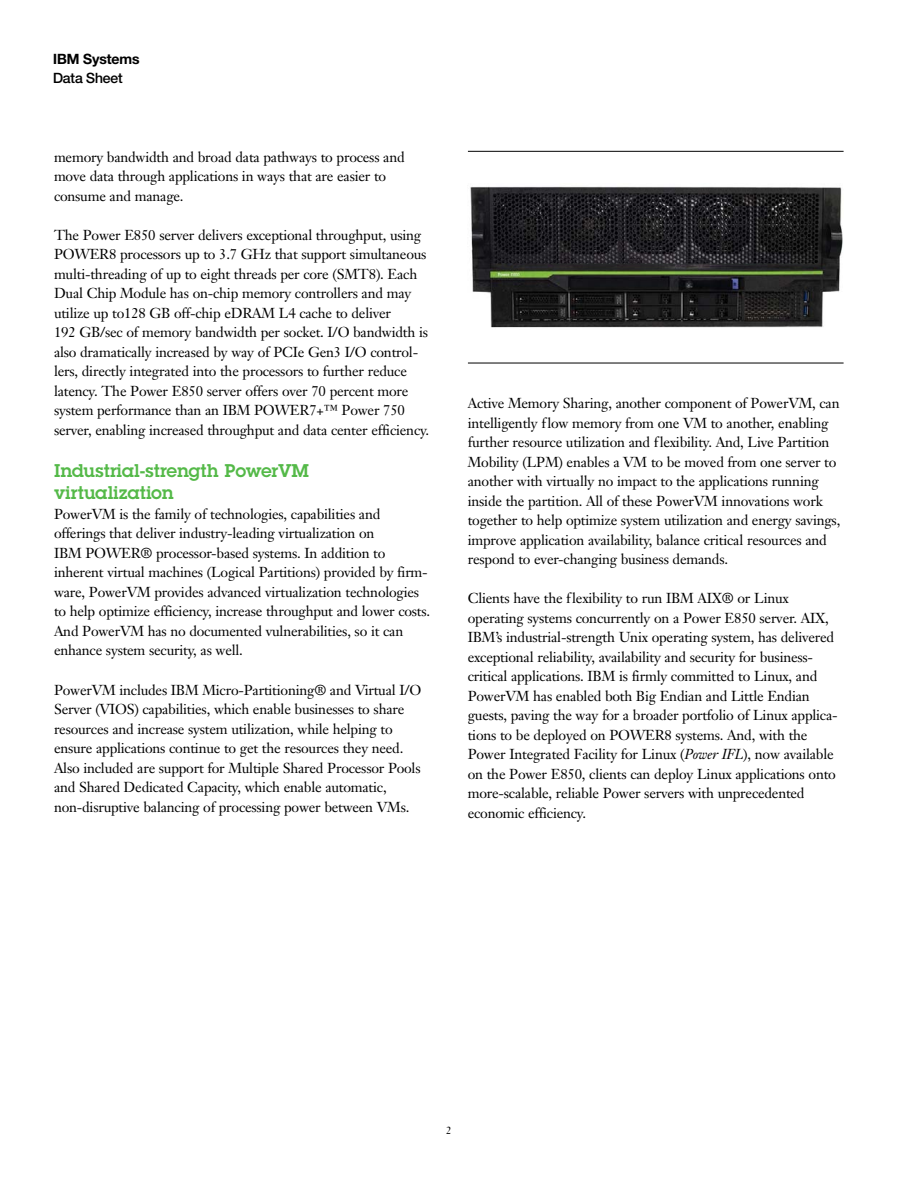
<style>
.page{position:relative;width:918px;height:1188px;background:#fff}
.page>*{position:absolute;margin:0;border:0;box-sizing:border-box;transform-origin:0 0}
.t1{font:600 18px/22.5px "Lubalinfor IBM";color:#54b948}
.t2{font:14.25px/19.5px "Janson Text LT Pro";letter-spacing:-.015em;color:#000}
.t3{font:700 14.25px "Helv Neuefor IBM";color:#000}
.t4{font:500 14.25px "Helv Neuefor IBM";letter-spacing:-.015em;color:#000}
.t5{font:10.5px "Janson Text LT Pro";color:#000}
.s1{font-style:italic}
</style>
<div class="page">
<img style="left:470px;top:186px;width:373px;height:142px">
<hr style="left:468px;top:151px;width:376px;height:1px;background:#000">
<hr style="left:468px;top:363px;width:376px;height:1px;background:#000">
<p class="t3" style="left:53px;top:50px;width:88px">IBM Systems</p>
<p class="t4" style="left:53px;top:70px;width:71px">Data Sheet</p>
<p class="t2" style="left:54px;top:147px;width:352px">memory bandwidth and broad data pathways to process and move data through applications in ways that are easier to consume and manage.</p>
<p class="t2" style="left:54px;top:225px;width:377px">The Power E850 server delivers exceptional throughput, using POWER8 processors up to 3.7 GHz that support simultaneous multi-threading of up to eight threads per core (SMT8). Each Dual Chip Module has on-chip memory controllers and may utilize up to128 GB off-chip eDRAM L4 cache to deliver<br>192 GB/sec of memory bandwidth per socket. I/O bandwidth is also dramatically increased by way of PCIe Gen3 I/O control&shy;lers, directly integrated into the processors to further reduce latency. The Power E850 server offers over 70 percent more system performance than an IBM POWER7+™ Power 750 server, enabling increased throughput and data center efficiency.</p>
<h2 class="t1" style="left:54px;top:459px;width:257px">Industrial-strength PowerVM virtualization</h2>
<p class="t2" style="left:54px;top:504px;width:378px">PowerVM is the family of technologies, capabilities and offerings that deliver industry-leading virtualization on<br>IBM POWER® processor-based systems. In addition to inherent virtual machines (Logical Partitions) provided by firm&shy;ware, PowerVM provides advanced virtualization technologies to help optimize efficiency, increase throughput and lower costs.<br>And PowerVM has no documented vulnerabilities, so it can enhance system security, as well.</p>
<p class="t2" style="left:54px;top:680px;width:369px">PowerVM includes IBM Micro-Partitioning® and Virtual I/O Server (VIOS) capabilities, which enable businesses to share resources and increase system utilization, while helping to ensure applications continue to get the resources they need.<br>Also included are support for Multiple Shared Processor Pools and Shared Dedicated Capacity, which enable automatic, non-disruptive balancing of processing power between VMs.</p>
<p class="t2" style="left:468px;top:393px;width:374px">Active Memory Sharing, another component of PowerVM, can intelligently flow memory from one VM to another, enabling further resource utilization and flexibility. And, Live Partition Mobility (LPM) enables a VM to be moved from one server to another with virtually no impact to the applications running inside the partition. All of these PowerVM innovations work together to help optimize system utilization and energy savings, improve application availability, balance critical resources and respond to ever-changing business demands.</p>
<p class="t2" style="left:468px;top:588px;width:371px">Clients have the flexibility to run IBM AIX® or Linux operating systems concurrently on a Power E850 server. AIX, IBM’s industrial-strength Unix operating system, has delivered exceptional reliability, availability and security for business&shy;critical applications. IBM is firmly committed to Linux, and PowerVM has enabled both Big Endian and Little Endian guests, paving the way for a broader portfolio of Linux applica&shy;tions to be deployed on POWER8 systems. And, with the Power Integrated Facility for Linux (<span class="s1">Power IFL</span>), now available on the Power E850, clients can deploy Linux applications onto more-scalable, reliable Power servers with unprecedented economic efficiency.</p>
<p class="t5" style="left:446px;top:1124px;width:7px">2</p>
</div>
